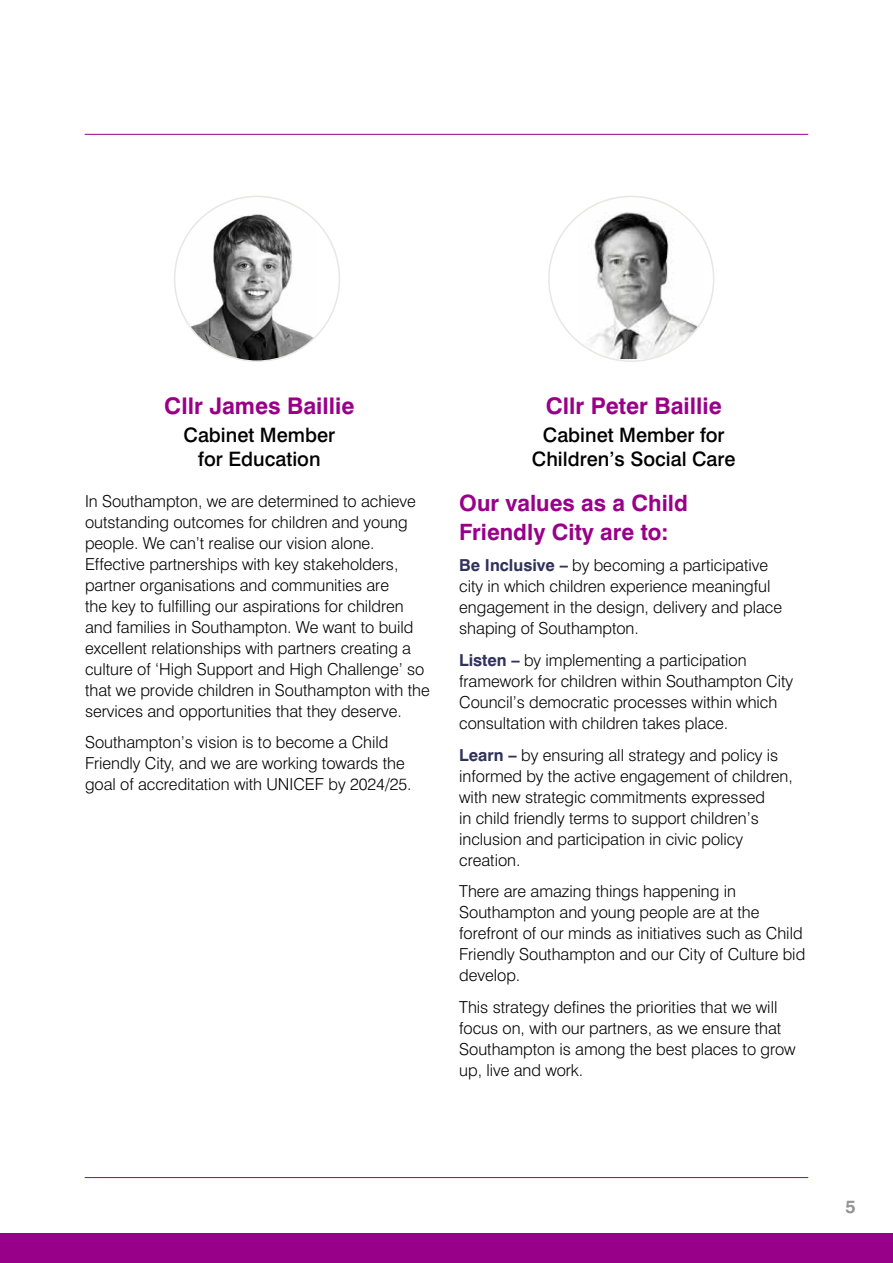
<style>
.page{position:relative;width:893px;height:1263px;background:#fff}
.page>*{position:absolute;margin:0;border:0;box-sizing:border-box;transform-origin:0 0}
.t1{font:700 22.95px "Swiss 721 BT";color:#990089}
.t2{font:700 22.5px/28.5px "Swiss 721 BT";color:#990089}
.t3{font:500 19.95px/23.9px "Swiss 721 BT";color:#000;text-align:center}
.t4{font:700 18px "Swiss 721 BT";color:#939393}
.t5{font:300 16.5px/21px "Swiss 721 BT";color:#000}
.s1{font-weight:700;color:#30325b}
</style>
<div class="page">
<hr style="left:85px;top:1177px;width:723px;height:1px;background:#990089">
<hr style="left:85px;top:134px;width:723px;height:1px;background:#990089">
<div style="left:0;top:1233px;width:893px;height:30px;background:#990089"></div>
<img style="left:191px;top:199px;width:124px;height:161px">
<img style="left:578px;top:196px;width:125px;height:163px">
<h3 class="t1" style="left:164px;top:391px;width:192px">Cllr James Baillie</h3>
<h3 class="t3" style="left:184px;top:423px;width:153px">Cabinet Member for Education</h3>
<p class="t5" style="left:85px;top:490px;width:346px">In Southampton, we are determined to achieve outstanding outcomes for children and young people. We can’t realise our vision alone.<br>Effective partnerships with key stakeholders, partner organisations and communities are<br>the key to fulflling our aspirations for children and families in Southampton. We want to build excellent relationships with partners creating a culture of ‘High Support and High Challenge’ so that we provide children in Southampton with the services and opportunities that they deserve.</p>
<p class="t5" style="left:85px;top:732px;width:328px">Southampton’s vision is to become a Child<br>Friendly City, and we are working towards the goal of accreditation with UNICEF by 2024/25.</p>
<h3 class="t1" style="left:546px;top:391px;width:177px">Cllr Peter Baillie</h3>
<h3 class="t3" style="left:532px;top:423px;width:205px">Cabinet Member for<br>Children’s Social Care</h3>
<h3 class="t2" style="left:459px;top:489px;width:230px">Our values as a Child<br>Friendly City are to:</h3>
<p class="t5" style="left:459px;top:555px;width:324px"><span class="s1">Be Inclusive –</span> by becoming a participative city in which children experience meaningful engagement in the design, delivery and place shaping of Southampton.</p>
<p class="t5" style="left:459px;top:650px;width:335px"><span class="s1">Listen –</span> by implementing a participation framework for children within Southampton City Council’s democratic processes within which consultation with children takes place.</p>
<p class="t5" style="left:459px;top:744px;width:335px"><span class="s1">Learn –</span> by ensuring all strategy and policy is informed by the active engagement of children, with new strategic commitments expressed<br>in child friendly terms to support children’s inclusion and participation in civic policy creation.</p>
<p class="t5" style="left:459px;top:881px;width:347px">There are amazing things happening in Southampton and young people are at the forefront of our minds as initiatives such as Child Friendly Southampton and our City of Culture bid develop.</p>
<p class="t5" style="left:459px;top:996px;width:338px">This strategy defnes the priorities that we will focus on, with our partners, as we ensure that Southampton is among the best places to grow up, live and work.</p>
<p class="t4" style="left:845px;top:1195px;width:12px">5</p>
</div>
